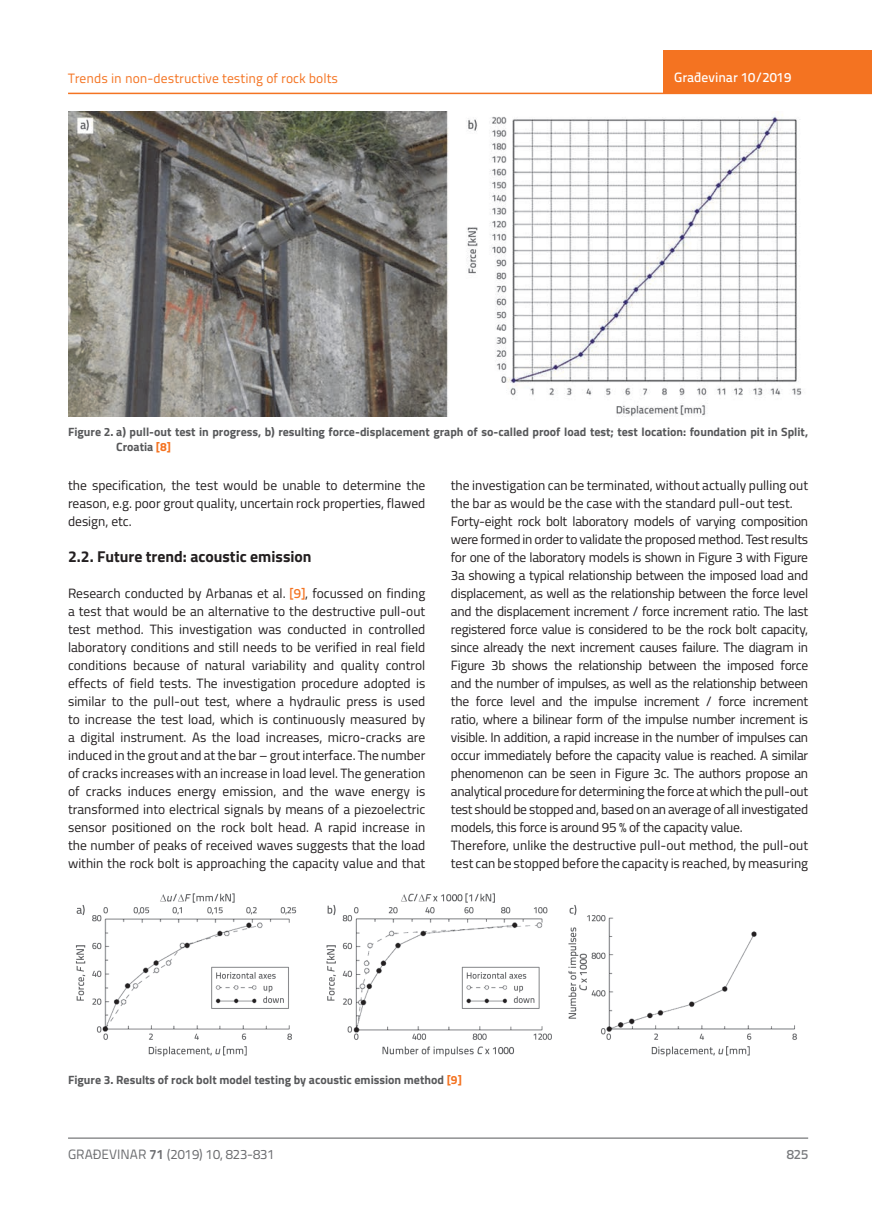
<style>
.page{position:relative;width:872px;height:1212px;background:#fff}
.page>*{position:absolute;margin:0;border:0;box-sizing:border-box;transform-origin:0 0}
.t1{font:700 15.75px "Titillium";color:#231f20}
.t2{font:13.5px/18px "Titillium";letter-spacing:-.02em;color:#231f20;text-align:justify}
.t3{font:13.5px "Titillium Text 22 L";color:#f47321}
.t4{font:13.5px "Titillium Text 22 L";color:#6c6d70}
.t5{font:500 13.5px "Titillium Text 22 L";color:#fff}
.t6{font:500 13.5px "Titillium Text 22 L";color:#787a7d}
.t7{font:700 12px/15px "Titillium";color:#57585a}
.s1{color:#f47321}
.s2{font-family:"Titillium Text 22 L";font-weight:500;color:#f47321}
.s3{font-weight:700}
</style>
<div class="page">
<hr style="left:68px;top:93px;width:804px;height:1px;background:#f47321">
<div style="left:663px;top:50px;width:209px;height:44px;background:#f47321"></div>
<hr style="left:68px;top:1138px;width:740px;height:1px;background:#57585a">
<img style="left:68px;top:112px;width:734px;height:305px">
<img style="left:75px;top:893px;width:722px;height:164px">
<p class="t3" style="left:68px;top:68px;width:272px">Trends in non-destructive testing of rock bolts</p>
<p class="t5" style="left:674px;top:67px;width:118px">Građevinar 10/2019</p>
<p class="t7" style="left:116px;top:423px;width:693px;text-indent:-48px">Figure 2. a) pull-out test in progress, b) resulting force-displacement graph of so-called proof load test; test location: foundation pit in Split,<br>Croatia <span class="s1">[8]</span></p>
<p class="t2" style="left:68px;top:475px;width:359px">the specification, the test would be unable to determine the reason, e.g. poor grout quality, uncertain rock properties, flawed design, etc.</p>
<p class="t1" style="left:68px;top:544px;width:245px">2.2. Future trend: acoustic emission</p>
<p class="t2" style="left:68px;top:583px;width:359px">Research conducted by Arbanas et al. <span class="s2">[9]</span>, focussed on finding a test that would be an alternative to the destructive pull-out test method. This investigation was conducted in controlled laboratory conditions and still needs to be verified in real field conditions because of natural variability and quality control effects of field tests. The investigation procedure adopted is similar to the pull-out test, where a hydraulic press is used to increase the test load, which is continuously measured by a digital instrument. As the load increases, micro-cracks are induced in the grout and at the bar – grout interface. The number of cracks increases with an increase in load level. The generation of cracks induces energy emission, and the wave energy is transformed into electrical signals by means of a piezoelectric sensor positioned on the rock bolt head. A rapid increase in the number of peaks of received waves suggests that the load within the rock bolt is approaching the capacity value and that</p>
<p class="t2" style="left:451px;top:475px;width:359px;text-align:left">the investigation can be terminated, without actually pulling out the bar as would be the case with the standard pull-out test.<br>Forty-eight rock bolt laboratory models of varying composition were formed in order to validate the proposed method. Test results for one of the laboratory models is shown in Figure 3 with Figure 3a showing a typical relationship between the imposed load and displacement, as well as the relationship between the force level and the displacement increment / force increment ratio. The last registered force value is considered to be the rock bolt capacity, since already the next increment causes failure. The diagram in Figure 3b shows the relationship between the imposed force and the number of impulses, as well as the relationship between the force level and the impulse increment / force increment ratio, where a bilinear form of the impulse number increment is visible. In addition, a rapid increase in the number of impulses can occur immediately before the capacity value is reached. A similar phenomenon can be seen in Figure 3c. The authors propose an analytical procedure for determining the force at which the pull-out test should be stopped and, based on an average of all investigated models, this force is around 95 % of the capacity value.<br>Therefore, unlike the destructive pull-out method, the pull-out test can be stopped before the capacity is reached, by measuring</p>
<p class="t7" style="left:68px;top:1072px;width:395px">Figure 3. Results of rock bolt model testing by acoustic emission method <span class="s1">[9]</span></p>
<p class="t4" style="left:68px;top:1144px;width:208px">GRAĐEVINAR <span class="s3">71</span> (2019) 10, 823-831</p>
<p class="t6" style="left:786px;top:1144px;width:23px">825</p>
</div>
